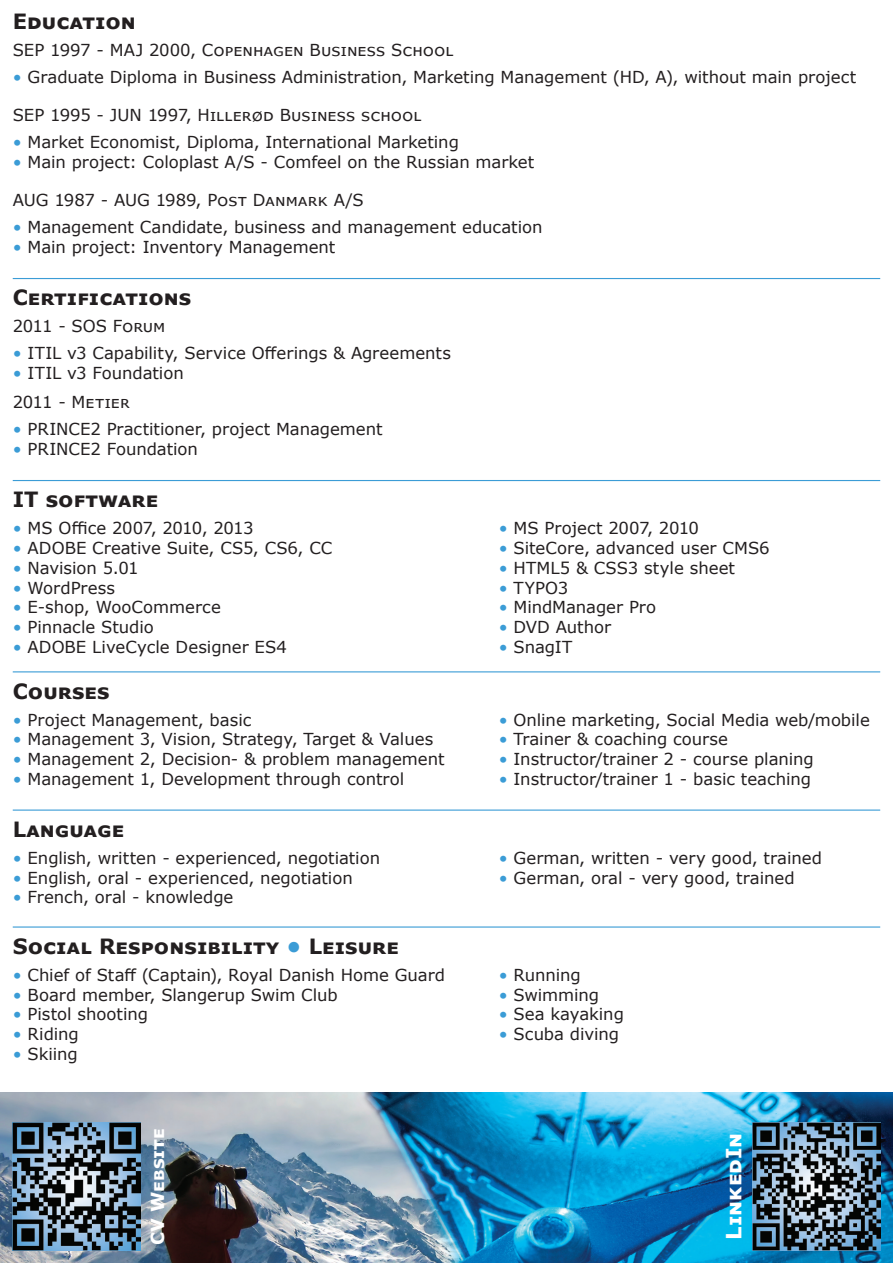
<style>
.page{position:relative;width:893px;height:1263px;background:#fff}
.page>*{position:absolute;margin:0;border:0;box-sizing:border-box;transform-origin:0 0}
.t1{font:700 21px "Verdana";color:#231f20}
.t2{font:700 21px "Verdana";color:#fff}
.t3{font:700 18px "Verdana";letter-spacing:.005em;color:#fff}
.t4{font:16.5px/29.1px "Verdana";letter-spacing:-.005em;color:#231f20}
.t5{font:16.5px "Verdana";letter-spacing:-.025em;color:#231f20}
.s1{color:#3b9cd6}
</style>
<div class="page">
<img style="left:0;top:1093px;width:893px;height:170px">
<img style="left:753px;top:1123px;width:127px;height:127px">
<img style="left:13px;top:1123px;width:127px;height:127px">
<hr style="left:13px;top:278px;width:867px;height:1px;background:#3b9cd6">
<hr style="left:13px;top:480px;width:867px;height:1px;background:#3b9cd6">
<hr style="left:13px;top:671px;width:867px;height:1px;background:#3b9cd6">
<hr style="left:13px;top:809px;width:867px;height:2px;background:#3b9cd6">
<hr style="left:13px;top:926px;width:867px;height:1px;background:#3b9cd6">
<p class="t1" style="left:13px;top:6px;width:125px">Education</p>
<p class="t4" style="left:13px;top:35px;width:442px">SEP 1997 - MAJ 2000, Copenhagen Business School</p>
<p class="t4" style="left:13px;top:62px;width:845px"><span class="s1">•</span> Graduate Diploma in Business Administration, Marketing Management (HD, A), without main project</p>
<p class="t4" style="left:13px;top:100px;width:411px">SEP 1995 - JUN 1997, Hillerød Business school</p>
<p class="t4" style="left:13px;top:127px;width:448px"><span class="s1">•</span> Market Economist, Diploma, International Marketing</p>
<p class="t4" style="left:13px;top:147px;width:523px"><span class="s1">•</span> Main project: Coloplast A/S - Comfeel on the Russian market</p>
<p class="t4" style="left:13px;top:185px;width:353px">AUG 1987 - AUG 1989, Post Danmark A/S</p>
<p class="t4" style="left:13px;top:212px;width:531px"><span class="s1">•</span> Management Candidate, business and management education</p>
<p class="t4" style="left:13px;top:232px;width:324px"><span class="s1">•</span> Main project: Inventory Management</p>
<p class="t1" style="left:13px;top:283px;width:180px">Certifications</p>
<p class="t4" style="left:13px;top:311px;width:154px">2011 - SOS Forum</p>
<p class="t4" style="left:13px;top:338px;width:440px"><span class="s1">•</span> ITIL v3 Capability, Service Offerings &amp; Agreements</p>
<p class="t4" style="left:13px;top:358px;width:173px"><span class="s1">•</span> ITIL v3 Foundation<br>2011 - Metier</p>
<p class="t4" style="left:13px;top:414px;width:371px"><span class="s1">•</span> PRINCE2 Practitioner, project Management</p>
<p class="t4" style="left:13px;top:434px;width:187px"><span class="s1">•</span> PRINCE2 Foundation</p>
<p class="t1" style="left:13px;top:485px;width:147px">IT software</p>
<p class="t5" style="left:13px;top:517px;width:242px"><span class="s1">•</span> MS Office 2007, 2010, 2013</p>
<p class="t4" style="left:499px;top:513px;width:202px"><span class="s1">•</span> MS Project 2007, 2010</p>
<p class="t4" style="left:13px;top:533px;width:321px"><span class="s1">•</span> ADOBE Creative Suite, CS5, CS6, CC</p>
<p class="t4" style="left:499px;top:533px;width:272px"><span class="s1">•</span> SiteCore, advanced user CMS6</p>
<p class="t4" style="left:13px;top:553px;width:127px"><span class="s1">•</span> Navision 5.01</p>
<p class="t4" style="left:499px;top:553px;width:238px"><span class="s1">•</span> HTML5 &amp; CSS3 style sheet</p>
<p class="t4" style="left:13px;top:573px;width:104px"><span class="s1">•</span> WordPress</p>
<p class="t4" style="left:499px;top:573px;width:71px"><span class="s1">•</span> TYPO3</p>
<p class="t4" style="left:13px;top:593px;width:210px"><span class="s1">•</span> E-shop, WooCommerce</p>
<p class="t4" style="left:499px;top:593px;width:159px"><span class="s1">•</span> MindManager Pro</p>
<p class="t4" style="left:13px;top:612px;width:143px"><span class="s1">•</span> Pinnacle Studio</p>
<p class="t4" style="left:499px;top:612px;width:114px"><span class="s1">•</span> DVD Author</p>
<p class="t4" style="left:13px;top:632px;width:276px"><span class="s1">•</span> ADOBE LiveCycle Designer ES4</p>
<p class="t4" style="left:499px;top:632px;width:75px"><span class="s1">•</span> SnagIT</p>
<p class="t1" style="left:13px;top:676px;width:99px">Courses</p>
<p class="t4" style="left:13px;top:705px;width:240px"><span class="s1">•</span> Project Management, basic</p>
<p class="t4" style="left:499px;top:705px;width:373px"><span class="s1">•</span> Online marketing, Social Media web/mobile</p>
<p class="t4" style="left:13px;top:725px;width:422px"><span class="s1">•</span> Management 3, Vision, Strategy, Target &amp; Values</p>
<p class="t4" style="left:499px;top:725px;width:231px"><span class="s1">•</span> Trainer &amp; coaching course</p>
<p class="t4" style="left:13px;top:744px;width:433px"><span class="s1">•</span> Management 2, Decision- &amp; problem management</p>
<p class="t4" style="left:499px;top:744px;width:316px"><span class="s1">•</span> Instructor/trainer 2 - course planing</p>
<p class="t4" style="left:13px;top:764px;width:393px"><span class="s1">•</span> Management 1, Development through control</p>
<p class="t4" style="left:499px;top:764px;width:314px"><span class="s1">•</span> Instructor/trainer 1 - basic teaching</p>
<p class="t1" style="left:13px;top:814px;width:113px">Language</p>
<p class="t4" style="left:13px;top:843px;width:369px"><span class="s1">•</span> English, written - experienced, negotiation</p>
<p class="t4" style="left:499px;top:843px;width:325px"><span class="s1">•</span> German, written - very good, trained</p>
<p class="t4" style="left:13px;top:863px;width:342px"><span class="s1">•</span> English, oral - experienced, negotiation</p>
<p class="t4" style="left:499px;top:863px;width:297px"><span class="s1">•</span> German, oral - very good, trained</p>
<p class="t4" style="left:13px;top:883px;width:222px"><span class="s1">•</span> French, oral - knowledge</p>
<p class="t1" style="left:13px;top:931px;width:388px">Social Responsibility <span class="s1">•</span> Leisure</p>
<p class="t4" style="left:13px;top:960px;width:434px"><span class="s1">•</span> Chief of Staff (Captain), Royal Danish Home Guard</p>
<p class="t4" style="left:499px;top:960px;width:83px"><span class="s1">•</span> Running</p>
<p class="t4" style="left:13px;top:980px;width:326px"><span class="s1">•</span> Board member, Slangerup Swim Club</p>
<p class="t4" style="left:499px;top:980px;width:102px"><span class="s1">•</span> Swimming</p>
<p class="t4" style="left:13px;top:999px;width:137px"><span class="s1">•</span> Pistol shooting</p>
<p class="t4" style="left:499px;top:999px;width:127px"><span class="s1">•</span> Sea kayaking</p>
<p class="t4" style="left:13px;top:1019px;width:68px"><span class="s1">•</span> Riding</p>
<p class="t4" style="left:499px;top:1019px;width:122px"><span class="s1">•</span> Scuba diving</p>
<p class="t4" style="left:13px;top:1039px;width:67px"><span class="s1">•</span> Skiing</p>
<p class="t3" style="left:145px;top:1245px;width:119px;rotate:-90deg">CV Website</p>
<p class="t2" style="left:719px;top:1240px;width:108px;rotate:-90deg">LinkedIn</p>
</div>
